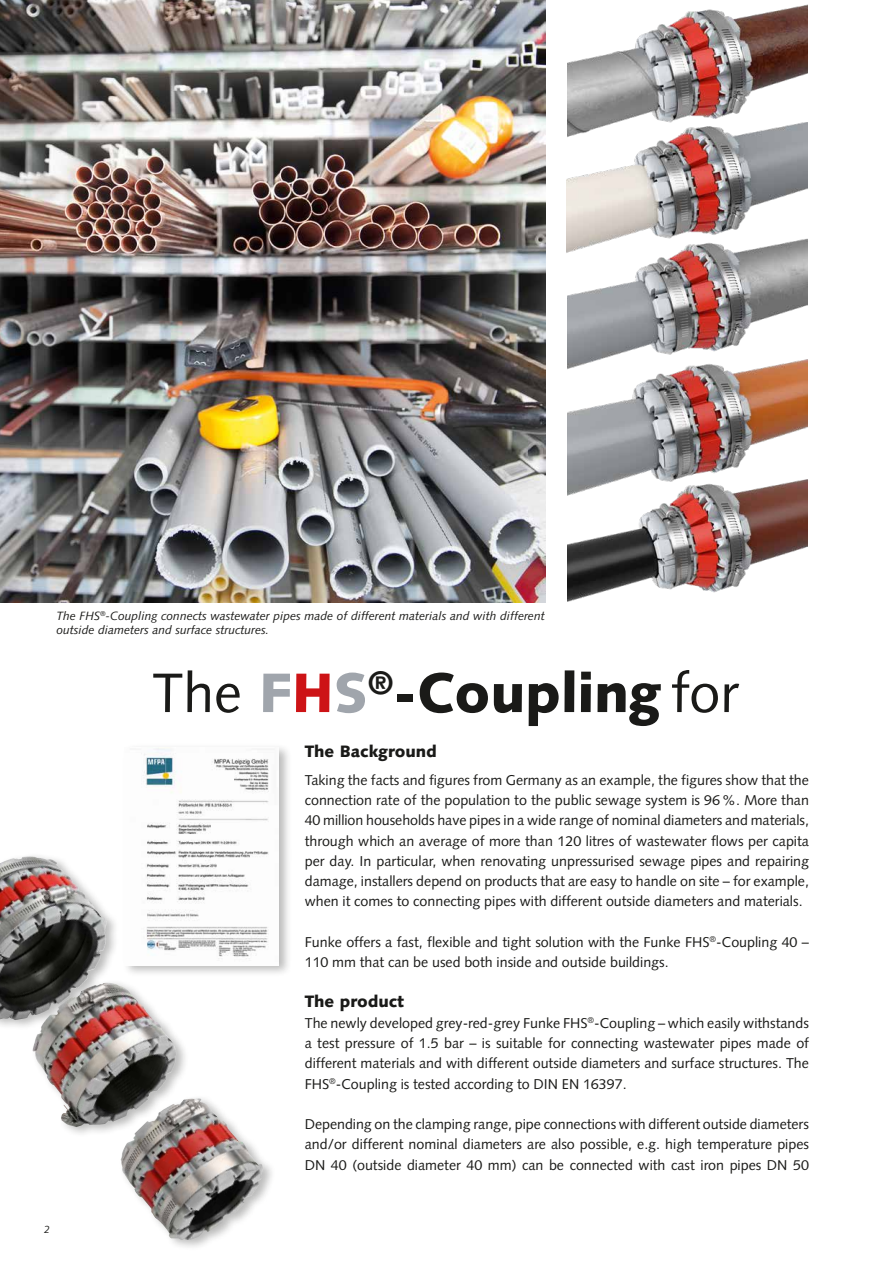
<style>
.page{position:relative;width:893px;height:1263px;background:#fff}
.page>*{position:absolute;margin:0;border:0;box-sizing:border-box;transform-origin:0 0}
.t1{font:900 55.5px "Syntax LTCE";color:#1a1a18}
.t2{font:900 16.5px "Syntax LTCE";color:#1a1a18}
.t3{font:14.25px/20.2px "Syntax LTCE";color:#1a1a18;text-align:justify}
.t4{font:italic 12px/13.5px "Syntax LTCE";color:#1a1a18}
.t5{font:italic 10.5px "Syntax LTCE";color:#1a1a18}
.s1{font-weight:400}
.s2{color:#a0a5ac}
.s3{color:#cd1316}
</style>
<div class="page">
<img style="left:567px;top:515px;width:241px;height:87px">
<img style="left:567px;top:268px;width:241px;height:67px">
<img style="left:567px;top:160px;width:241px;height:108px">
<img style="left:567px;top:335px;width:241px;height:180px">
<img style="left:0;top:0;width:546px;height:603px">
<div style="left:0;top:852px;width:276px;height:399px;background:#1a1a18;opacity:.3"></div>
<img style="left:0;top:856px;width:107px;height:164px">
<img style="left:567px;top:4px;width:241px;height:156px">
<div style="left:122px;top:743px;width:170px;height:234px;background:#1a1a18;opacity:.3"></div>
<img style="left:125px;top:748px;width:154px;height:217px">
<p class="t4" style="left:56px;top:609px;width:490px">The FHS<sup>®</sup>-Coupling connects wastewater pipes made of different materials and with different outside diameters and surface structures.</p>
<h1 class="t1" style="left:152px;top:660px;width:588px"><span class="s1">The</span> <span class="s2">F</span><span class="s3">H</span><span class="s2">S</span><sup>®</sup>-Coupling <span class="s1">for</span></h1>
<p class="t5" style="left:44px;top:1224px;width:7px">2</p>
<p class="t2" style="left:305px;top:741px;width:134px">The Background</p>
<p class="t3" style="left:305px;top:770px;width:506px">Taking the facts and figures from Germany as an example, the figures show that the connection rate of the population to the public sewage system is 96%. More than 40 million households have pipes in a wide range of nominal diameters and materials, through which an average of more than 120 litres of wastewater flows per capita per day. In particular, when renovating unpressurised sewage pipes and repairing damage, installers depend on products that are easy to handle on site – for example, when it comes to connecting pipes with different outside diameters and materials.</p>
<p class="t3" style="left:305px;top:932px;width:506px">Funke offers a fast, flexible and tight solution with the Funke FHS<sup>®</sup>-Coupling 40 –<br>110 mm that can be used both inside and outside buildings.</p>
<p class="t2" style="left:305px;top:992px;width:101px">The product</p>
<p class="t3" style="left:305px;top:1013px;width:506px">The newly developed grey-red-grey Funke FHS<sup>®</sup>-Coupling – which easily withstands a test pressure of 1.5 bar – is suitable for connecting wastewater pipes made of different materials and with different outside diameters and surface structures. The FHS<sup>®</sup>-Coupling is tested according to DIN EN 16397.</p>
<p class="t3" style="left:305px;top:1114px;width:506px">Depending on the clamping range, pipe connections with different outside diameters and/or different nominal diameters are also possible, e.g. high temperature pipes DN 40 (outside diameter 40 mm) can be connected with cast iron pipes DN 50</p>
</div>
